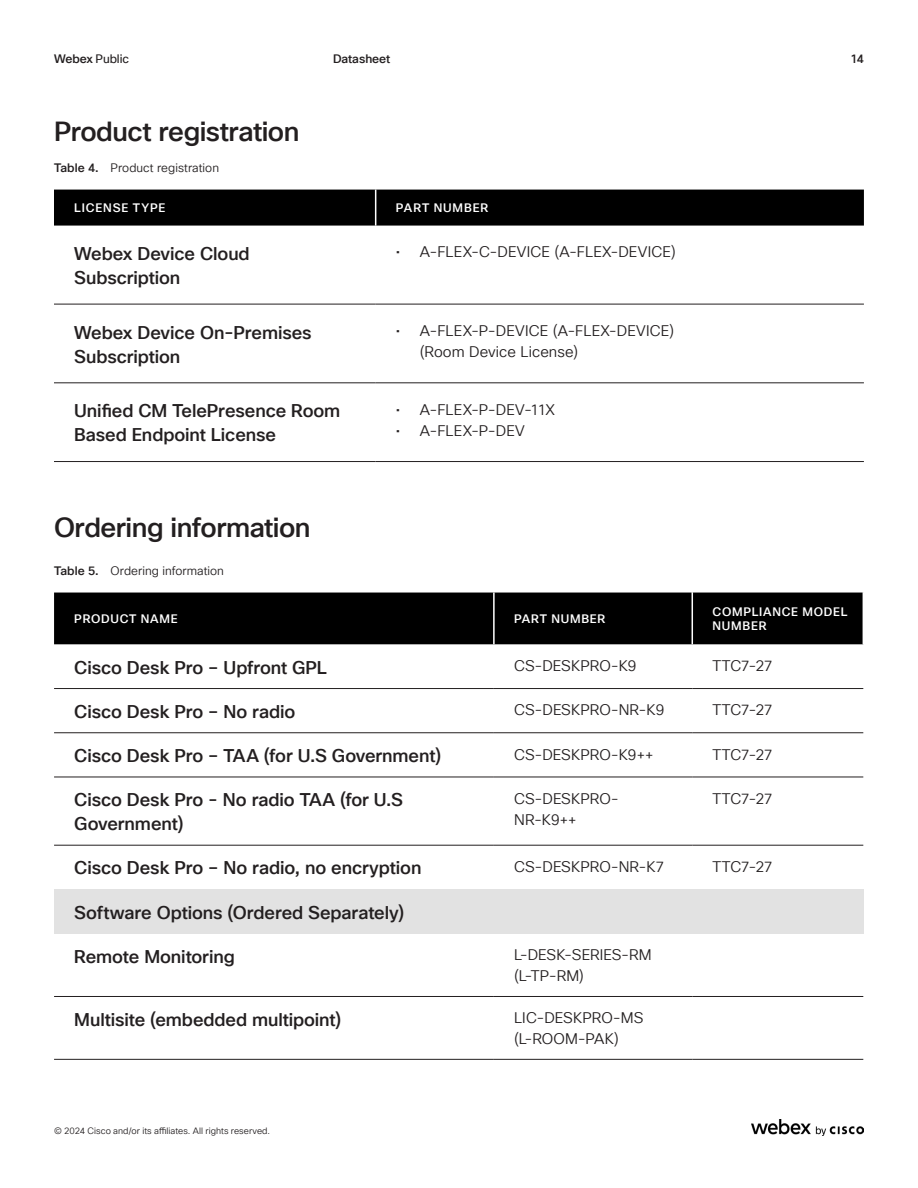
<style>
.page{position:relative;width:918px;height:1188px;background:#fff}
.page>*{position:absolute;margin:0;border:0;box-sizing:border-box;transform-origin:0 0}
.H4_Subtitle{font:500 27px "Cisco Sans TT";letter-spacing:-.02em;color:#231f20}
.H5_Paragraph_Title{font:500 18px/24px "Cisco Sans TT";letter-spacing:-.005em;color:#231f20}
.Body{font:15px/21px "Cisco Sans TT Light";letter-spacing:.01em;color:#231f20}
.t1{font:500 12px/14.4px "Cisco Sans TT";letter-spacing:.065em;color:#fff}
.t2{font:12px "Cisco Sans TT Light";letter-spacing:.005em;color:#231f20}
.t3{font:12px "Cisco Sans TT";letter-spacing:-.01em;color:#231f20}
.t4{font:500 12px "Cisco Sans TT";letter-spacing:-.005em;color:#231f20}
.t5{font:9px "Cisco Sans TT Light";letter-spacing:.005em;color:#231f20}
.s1{font-weight:500}
.s2{font-family:"Cisco Sans TT";font-weight:500}
</style>
<div class="page">
<div style="left:54px;top:889px;width:809px;height:45px;background:#e2e2e2"></div>
<div style="left:54px;top:592px;width:810px;height:52px;background:#000"></div>
<hr style="left:493px;top:593px;width:2px;height:51px;background:#fff">
<hr style="left:692px;top:593px;width:1px;height:51px;background:#fff">
<hr style="left:863px;top:593px;width:1px;height:51px;background:#fff">
<hr style="left:54px;top:688px;width:440px;height:1px;background:#231f20">
<hr style="left:494px;top:688px;width:198px;height:1px;background:#231f20">
<hr style="left:692px;top:688px;width:171px;height:1px;background:#231f20">
<hr style="left:54px;top:777px;width:440px;height:1px;background:#231f20">
<hr style="left:494px;top:777px;width:198px;height:1px;background:#231f20">
<hr style="left:692px;top:777px;width:171px;height:1px;background:#231f20">
<hr style="left:54px;top:845px;width:440px;height:1px;background:#231f20">
<hr style="left:494px;top:845px;width:198px;height:1px;background:#231f20">
<hr style="left:692px;top:845px;width:171px;height:1px;background:#231f20">
<hr style="left:54px;top:996px;width:440px;height:1px;background:#231f20">
<hr style="left:494px;top:996px;width:198px;height:1px;background:#231f20">
<hr style="left:692px;top:996px;width:171px;height:1px;background:#231f20">
<hr style="left:54px;top:1059px;width:440px;height:1px;background:#231f20">
<hr style="left:494px;top:1059px;width:198px;height:1px;background:#231f20">
<hr style="left:692px;top:1059px;width:171px;height:1px;background:#231f20">
<hr style="left:54px;top:733px;width:440px;height:1px;background:#231f20">
<hr style="left:494px;top:733px;width:198px;height:1px;background:#231f20">
<hr style="left:692px;top:733px;width:171px;height:1px;background:#231f20">
<div style="left:54px;top:190px;width:810px;height:36px;background:#000"></div>
<hr style="left:54px;top:304px;width:322px;height:1px;background:#231f20">
<hr style="left:376px;top:304px;width:488px;height:1px;background:#231f20">
<hr style="left:54px;top:383px;width:322px;height:1px;background:#231f20">
<hr style="left:376px;top:383px;width:488px;height:1px;background:#231f20">
<hr style="left:54px;top:461px;width:322px;height:1px;background:#231f20">
<hr style="left:376px;top:461px;width:488px;height:1px;background:#231f20">
<hr style="left:375px;top:190px;width:1px;height:36px;background:#fff">
<img style="left:752px;top:1119px;width:112px;height:16px">
<p class="t3" style="left:54px;top:51px;width:77px"><span class="s1">Webex</span> Public</p>
<p class="t4" style="left:333px;top:51px;width:59px">Datasheet</p>
<p class="t4" style="left:851px;top:51px;width:15px">14</p>
<p class="H4_Subtitle" style="left:54px;top:114px;width:247px">Product registration</p>
<p class="t2" style="left:54px;top:160px;width:167px"><span class="s2">Table 4.</span> Product registration</p>
<p class="t1" style="left:74px;top:201px;width:93px">LICENSE TYPE</p>
<p class="t1" style="left:396px;top:201px;width:94px">PART NUMBER</p>
<p class="H5_Paragraph_Title" style="left:74px;top:242px;width:177px">Webex Device Cloud<br>Subscription</p>
<p class="Body" style="left:396px;top:242px;width:281px">• A-FLEX-C-DEVICE (A-FLEX-DEVICE)</p>
<p class="H5_Paragraph_Title" style="left:74px;top:321px;width:239px">Webex Device On-Premises<br>Subscription</p>
<p class="Body" style="left:420px;top:321px;width:256px;text-indent:-24px">• A-FLEX-P-DEVICE (A-FLEX-DEVICE) (Room Device License)</p>
<p class="H5_Paragraph_Title" style="left:74px;top:400px;width:268px">Unified CM TelePresence Room<br>Based Endpoint License</p>
<p class="Body" style="left:396px;top:400px;width:161px">• A-FLEX-P-DEV-11X</p>
<p class="Body" style="left:396px;top:421px;width:130px">• A-FLEX-P-DEV</p>
<p class="H4_Subtitle" style="left:54px;top:510px;width:258px">Ordering information</p>
<p class="t2" style="left:54px;top:563px;width:171px"><span class="s2">Table 5.</span> Ordering information</p>
<p class="t1" style="left:74px;top:612px;width:105px">PRODUCT NAME</p>
<p class="t1" style="left:514px;top:612px;width:93px">PART NUMBER</p>
<p class="t1" style="left:713px;top:605px;width:137px">COMPLIANCE MODEL<br>NUMBER</p>
<p class="H5_Paragraph_Title" style="left:74px;top:656px;width:254px">Cisco Desk Pro – Upfront GPL</p>
<p class="Body" style="left:514px;top:656px;width:124px">CS-DESKPRO-K9</p>
<p class="Body" style="left:713px;top:656px;width:62px">TTC7-27</p>
<p class="H5_Paragraph_Title" style="left:74px;top:700px;width:223px">Cisco Desk Pro – No radio</p>
<p class="Body" style="left:514px;top:700px;width:152px">CS-DESKPRO-NR-K9</p>
<p class="Body" style="left:713px;top:700px;width:62px">TTC7-27</p>
<p class="H5_Paragraph_Title" style="left:74px;top:744px;width:368px">Cisco Desk Pro – TAA (for U.S Government)</p>
<p class="Body" style="left:514px;top:744px;width:141px">CS-DESKPRO-K9++</p>
<p class="Body" style="left:713px;top:744px;width:62px">TTC7-27</p>
<p class="H5_Paragraph_Title" style="left:74px;top:788px;width:330px">Cisco Desk Pro - No radio TAA (for U.S<br>Government)</p>
<p class="Body" style="left:514px;top:789px;width:106px">CS-DESKPRO-<br>NR-K9++</p>
<p class="Body" style="left:713px;top:789px;width:62px">TTC7-27</p>
<p class="H5_Paragraph_Title" style="left:74px;top:857px;width:349px">Cisco Desk Pro – No radio, no encryption</p>
<p class="Body" style="left:514px;top:857px;width:152px">CS-DESKPRO-NR-K7</p>
<p class="Body" style="left:713px;top:857px;width:62px">TTC7-27</p>
<p class="H5_Paragraph_Title" style="left:74px;top:901px;width:331px">Software Options (Ordered Separately)</p>
<p class="H5_Paragraph_Title" style="left:74px;top:945px;width:162px">Remote Monitoring</p>
<p class="Body" style="left:514px;top:945px;width:139px">L-DESK-SERIES-RM (L-TP-RM)</p>
<p class="H5_Paragraph_Title" style="left:74px;top:1008px;width:269px">Multisite (embedded multipoint)</p>
<p class="Body" style="left:514px;top:1008px;width:131px">LIC-DESKPRO-MS (L-ROOM-PAK)</p>
<p class="t5" style="left:54px;top:1125px;width:218px">© 2024 Cisco and/or its affiliates. All rights reserved.</p>
</div>
